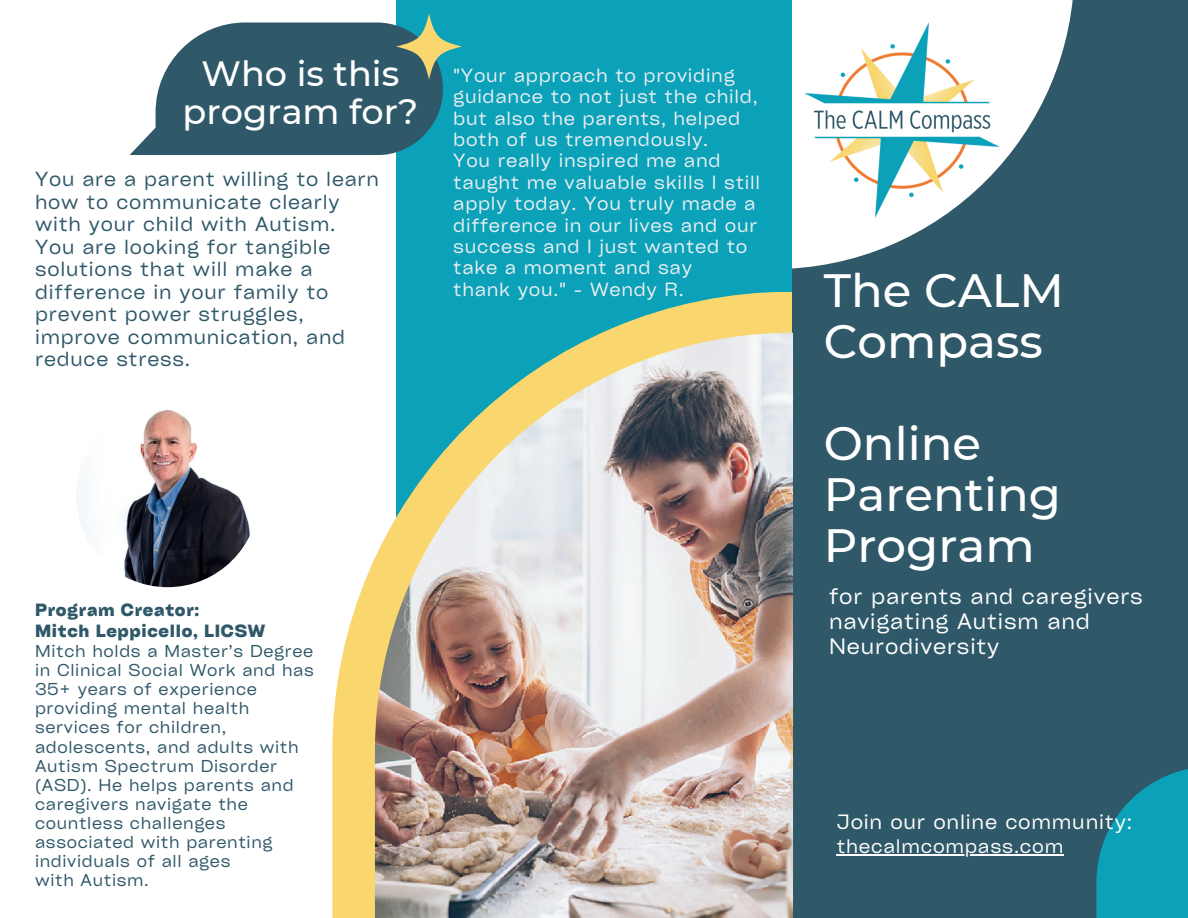
<style>
.page{position:relative;width:1188px;height:918px;background:#2f5869}
.page>*{position:absolute;margin:0;border:0;box-sizing:border-box;transform-origin:0 0}
.t1{font:500 46.65px/51px "Montserrat";color:#fff}
.t2{font:500 35.1px/38.2px "Montserrat";color:#fff;text-align:center}
.t3{font:21.3px/25px "Cy Grotesk Key";letter-spacing:.04em;color:#fff}
.t4{font:19.8px "Cy Grotesk Key";letter-spacing:.04em;color:#fff}
.t5{font:19.5px/22.5px "Cy Grotesk Key";letter-spacing:.04em;color:#2f5869}
.t6{font:18.75px "Cy Grotesk Key";letter-spacing:.04em;color:#fff}
.t7{font:18.3px/21.3px "Cy Grotesk Key";letter-spacing:.04em;color:#eceff1}
.t8{font:700 16.95px/20.2px "Cy Grotesk Key";letter-spacing:.04em;color:#2f5869}
.t9{font:16.5px/19.2px "Cy Grotesk Key";letter-spacing:.04em;color:#2f5869}
</style>
<div class="page">
<svg style="left:792px;top:0;width:281px;height:269px;fill:#fff"></svg>
<div style="left:0;top:0;width:397px;height:918px;background:#fff"></div>
<div style="left:396px;top:0;width:396px;height:918px;background:#0aa1b9"></div>
<svg style="left:332px;top:292px;width:460px;height:626px"></svg>
<img style="left:76px;top:405px;width:183px;height:182px;border-radius:50%">
<svg style="left:1096px;top:769px;width:92px;height:149px"></svg>
<svg style="left:129px;top:22px;width:314px;height:133px"></svg>
<svg style="left:396px;top:13px;width:66px;height:67px"></svg>
<img style="left:375px;top:333px;width:418px;height:585px">
<img style="left:805px;top:22px;width:194px;height:195px">
<hr style="left:837px;top:854px;width:227px;height:1px;background:#fff">
<h2 class="t2" style="left:182px;top:53px;width:237px">Who is this program for?</h2>
<p class="t5" style="left:35px;top:167px;width:345px">You are a parent willing to learn how to communicate clearly with your child with Autism.<br>You are looking for tangible solutions that will make a difference in your family to prevent power struggles, improve communication, and reduce stress.</p>
<p class="t7" style="left:453px;top:64px;width:308px">"Your approach to providing guidance to not just the child, but also the parents, helped both of us tremendously.<br>You really inspired me and taught me valuable skills I still apply today. You truly made a difference in our lives and our success and I just wanted to take a moment and say<br>thank you." - Wendy R.</p>
<p class="t8" style="left:35px;top:599px;width:232px">Program Creator:<br>Mitch Leppicello, LICSW</p>
<p class="t9" style="left:35px;top:641px;width:280px">Mitch holds a Master’s Degree in Clinical Social Work and has<br>35+ years of experience providing mental health services for children, adolescents, and adults with<br>Autism Spectrum Disorder (ASD). He helps parents and caregivers navigate the countless challenges associated with parenting individuals of all ages<br>with Autism.</p>
<h1 class="t1" style="left:824px;top:263px;width:242px">The CALM<br>Compass</h1>
<h1 class="t1" style="left:824px;top:416px;width:239px">Online<br>Parenting<br>Program</h1>
<p class="t3" style="left:829px;top:583px;width:315px">for parents and caregivers navigating Autism and<br>Neurodiversity</p>
<p class="t4" style="left:837px;top:808px;width:297px">Join our online community:</p>
<p class="t6" style="left:837px;top:833px;width:228px">thecalmcompass.com</p>
</div>
